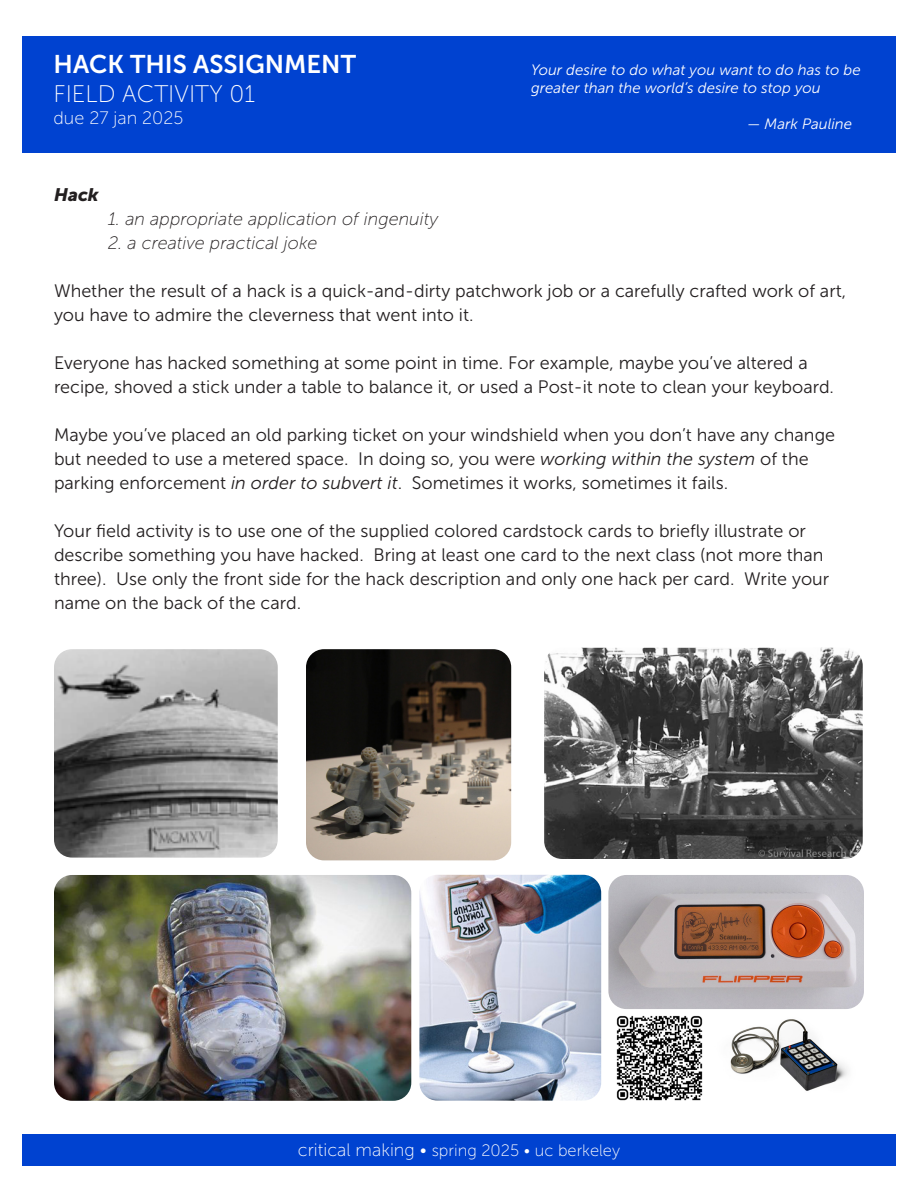
<style>
.page{position:relative;width:918px;height:1188px;background:#fff}
.page>*{position:absolute;margin:0;border:0;box-sizing:border-box;transform-origin:0 0}
.t1{font:25.5px "Museo Sans 700";color:#fff}
.t2{font:24px "Museo Sans 100";color:#fff}
.Paragraph_Style_1{font:18px/24px "Museo Sans 300";color:#231f20}
.Paragraph_Style_1-2{font:italic 18px "Museo Sans 100";color:#231f20}
.t3{font:18px "Museo Sans 100";color:#fff}
.Paragraph_Style_1-3{font:italic 18px "Museo Sans 900";color:#231f20}
.t4{font:16.5px "Museo Sans 100";color:#fff}
.t5{font:italic 15px/18px "Museo Sans 300";color:#fff}
.s1{font-style:italic}
.s2{font-size:18px}
</style>
<div class="page">
<div style="left:22px;top:36px;width:874px;height:116px;background:#0042d0"></div>
<div style="left:22px;top:1134px;width:874px;height:31px;background:#0042d0"></div>
<img style="left:306px;top:649px;width:205px;height:211px">
<img style="left:54px;top:649px;width:224px;height:209px">
<img style="left:616px;top:1015px;width:87px;height:86px">
<img style="left:54px;top:875px;width:357px;height:226px">
<img style="left:544px;top:648px;width:319px;height:211px">
<img style="left:419px;top:875px;width:182px;height:226px">
<img style="left:608px;top:875px;width:256px;height:134px">
<img style="left:730px;top:1019px;width:118px;height:72px">
<p class="t1" style="left:54px;top:50px;width:304px">HACK THIS ASSIGNMENT</p>
<p class="t2" style="left:54px;top:81px;width:203px">FIELD ACTIVITY 01</p>
<p class="t3" style="left:54px;top:108px;width:131px">due 27 jan 2025</p>
<p class="Paragraph_Style_1-3" style="left:54px;top:184px;width:46px">Hack</p>
<p class="t5" style="left:531px;top:61px;width:331px">Your desire to do what you want to do has to be greater than the world’s desire to stop you</p>
<p class="t5" style="left:747px;top:115px;width:107px">— Mark Pauline</p>
<p class="Paragraph_Style_1-2" style="left:108px;top:209px;width:332px">1. an appropriate application of ingenuity</p>
<p class="Paragraph_Style_1-2" style="left:108px;top:233px;width:211px">2. a creative practical joke</p>
<p class="Paragraph_Style_1" style="left:54px;top:279px;width:794px">Whether the result of a hack is a quick-and-dirty patchwork job or a carefully crafted work of art, you have to admire the cleverness that went into it.</p>
<p class="Paragraph_Style_1" style="left:54px;top:351px;width:782px">Everyone has hacked something at some point in time. For example, maybe you’ve altered a recipe, shoved a stick under a table to balance it, or used a Post-it note to clean your keyboard.</p>
<p class="Paragraph_Style_1" style="left:54px;top:423px;width:783px">Maybe you’ve placed an old parking ticket on your windshield when you don’t have any change but needed to use a metered space. In doing so, you were <span class="s1">working within the system</span> of the parking enforcement <span class="s1">in order to subvert it</span>. Sometimes it works, sometimes it fails.</p>
<p class="Paragraph_Style_1" style="left:54px;top:519px;width:777px">Your field activity is to use one of the supplied colored cardstock cards to briefly illustrate or describe something you have hacked. Bring at least one card to the next class (not more than three). Use only the front side for the hack description and only one hack per card. Write your name on the back of the card.</p>
<p class="t4" style="left:298px;top:1142px;width:324px"><span class="s2">critical making •</span> spring 2025 • uc berkeley</p>
</div>
